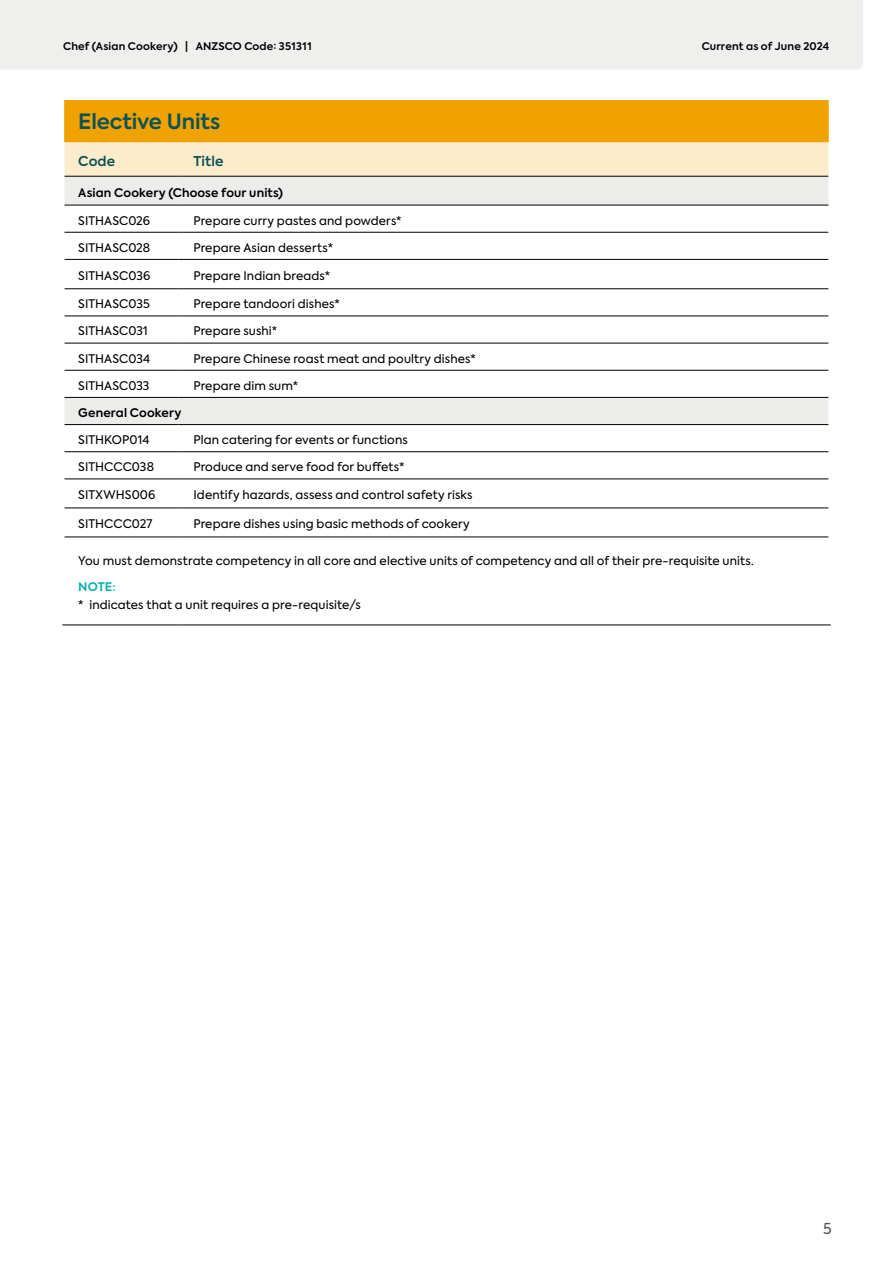
<style>
.page{position:relative;width:893px;height:1263px;background:#fff}
.page>*{position:absolute;margin:0;border:0;box-sizing:border-box;transform-origin:0 0}
.Body_Copy{font:600 21px "Axiforma";letter-spacing:-.005em;color:#0d5257}
.t1{font:15px "Axiforma";color:#54555a}
.Body_Copy-2{font:600 13.5px "Axiforma";letter-spacing:.005em;color:#0d5257}
.Body_Copy-3{font:11.85px "Axiforma";letter-spacing:.01em;color:#000}
.Body_Copy-4{font:600 11.85px "Axiforma";letter-spacing:.01em;color:#000}
.Body_Copy-5{font:600 11.85px "Axiforma";color:#06b0aa}
.Body_Copy-6{font:600 10.5px "Axiforma";letter-spacing:.015em;color:#000}
</style>
<div class="page">
<div style="left:63px;top:100px;width:766px;height:42px;background:#efa200"></div>
<div style="left:65px;top:142px;width:763px;height:34px;background:#fceccc"></div>
<div style="left:65px;top:177px;width:763px;height:28px;background:#ececeb"></div>
<svg style="left:65px;top:231px;width:763px;height:394px"></svg>
<hr style="left:63px;top:100px;width:1px;height:42px;background:#fff">
<hr style="left:177px;top:205px;width:3px;height:27px;background:#fff">
<hr style="left:177px;top:232px;width:3px;height:27px;background:#fff">
<hr style="left:177px;top:260px;width:3px;height:29px;background:#fff">
<hr style="left:177px;top:289px;width:3px;height:27px;background:#fff">
<hr style="left:177px;top:316px;width:3px;height:27px;background:#fff">
<hr style="left:177px;top:343px;width:3px;height:27px;background:#fff">
<hr style="left:177px;top:370px;width:3px;height:27px;background:#fff">
<hr style="left:177px;top:425px;width:3px;height:26px;background:#fff">
<hr style="left:177px;top:452px;width:3px;height:27px;background:#fff">
<hr style="left:177px;top:479px;width:3px;height:29px;background:#fff">
<hr style="left:177px;top:508px;width:3px;height:29px;background:#fff">
<hr style="left:65px;top:176px;width:114px;height:1px;background:#000">
<hr style="left:179px;top:176px;width:649px;height:1px;background:#000">
<hr style="left:65px;top:205px;width:114px;height:1px;background:#000">
<hr style="left:179px;top:205px;width:649px;height:1px;background:#000">
<hr style="left:65px;top:232px;width:114px;height:1px;background:#000">
<hr style="left:179px;top:232px;width:649px;height:1px;background:#000">
<hr style="left:65px;top:259px;width:114px;height:1px;background:#000">
<hr style="left:179px;top:259px;width:649px;height:1px;background:#000">
<hr style="left:65px;top:288px;width:114px;height:1px;background:#000">
<hr style="left:179px;top:288px;width:649px;height:1px;background:#000">
<hr style="left:65px;top:316px;width:114px;height:1px;background:#000">
<hr style="left:179px;top:316px;width:649px;height:1px;background:#000">
<hr style="left:65px;top:343px;width:114px;height:1px;background:#000">
<hr style="left:179px;top:343px;width:649px;height:1px;background:#000">
<hr style="left:65px;top:370px;width:114px;height:1px;background:#000">
<hr style="left:179px;top:370px;width:649px;height:1px;background:#000">
<hr style="left:65px;top:397px;width:114px;height:1px;background:#000">
<hr style="left:179px;top:397px;width:649px;height:1px;background:#000">
<hr style="left:65px;top:424px;width:114px;height:1px;background:#000">
<hr style="left:179px;top:424px;width:649px;height:1px;background:#000">
<hr style="left:65px;top:451px;width:114px;height:1px;background:#000">
<hr style="left:179px;top:451px;width:649px;height:1px;background:#000">
<hr style="left:65px;top:479px;width:114px;height:1px;background:#000">
<hr style="left:179px;top:479px;width:649px;height:1px;background:#000">
<hr style="left:65px;top:508px;width:114px;height:1px;background:#000">
<hr style="left:179px;top:508px;width:649px;height:1px;background:#000">
<hr style="left:65px;top:537px;width:114px;height:1px;background:#000">
<hr style="left:179px;top:537px;width:649px;height:1px;background:#000">
<hr style="left:62px;top:625px;width:117px;height:1px;background:#000">
<hr style="left:179px;top:625px;width:652px;height:1px;background:#000">
<div style="left:0;top:0;width:863px;height:69px;background:#efefee"></div>
<p class="Body_Copy-6" style="left:63px;top:39px;width:250px">Chef (Asian Cookery) | ANZSCO Code: 351311</p>
<p class="Body_Copy-6" style="left:702px;top:39px;width:129px">Current as of June 2024</p>
<p class="Body_Copy" style="left:78px;top:108px;width:144px">Elective Units</p>
<p class="Body_Copy-2" style="left:78px;top:152px;width:38px">Code</p>
<p class="Body_Copy-2" style="left:193px;top:152px;width:31px">Title</p>
<p class="Body_Copy-4" style="left:78px;top:184px;width:206px">Asian Cookery (Choose four units)</p>
<p class="Body_Copy-3" style="left:78px;top:213px;width:73px">SITHASC026</p>
<p class="Body_Copy-3" style="left:193px;top:213px;width:210px">Prepare curry pastes and powders*</p>
<p class="Body_Copy-3" style="left:78px;top:240px;width:74px">SITHASC028</p>
<p class="Body_Copy-3" style="left:193px;top:240px;width:141px">Prepare Asian desserts*</p>
<p class="Body_Copy-3" style="left:78px;top:268px;width:74px">SITHASC036</p>
<p class="Body_Copy-3" style="left:193px;top:268px;width:138px">Prepare Indian breads*</p>
<p class="Body_Copy-3" style="left:78px;top:296px;width:73px">SITHASC035</p>
<p class="Body_Copy-3" style="left:193px;top:296px;width:148px">Prepare tandoori dishes*</p>
<p class="Body_Copy-3" style="left:78px;top:323px;width:71px">SITHASC031</p>
<p class="Body_Copy-3" style="left:193px;top:323px;width:85px">Prepare sushi*</p>
<p class="Body_Copy-3" style="left:78px;top:351px;width:73px">SITHASC034</p>
<p class="Body_Copy-3" style="left:193px;top:351px;width:284px">Prepare Chinese roast meat and poultry dishes*</p>
<p class="Body_Copy-3" style="left:78px;top:378px;width:73px">SITHASC033</p>
<p class="Body_Copy-3" style="left:193px;top:378px;width:106px">Prepare dim sum*</p>
<p class="Body_Copy-4" style="left:78px;top:405px;width:105px">General Cookery</p>
<p class="Body_Copy-3" style="left:78px;top:432px;width:73px">SITHKOP014</p>
<p class="Body_Copy-3" style="left:193px;top:432px;width:216px">Plan catering for events or functions</p>
<p class="Body_Copy-3" style="left:78px;top:459px;width:77px">SITHCCC038</p>
<p class="Body_Copy-3" style="left:193px;top:459px;width:213px">Produce and serve food for buffets*</p>
<p class="Body_Copy-3" style="left:78px;top:487px;width:79px">SITXWHS006</p>
<p class="Body_Copy-3" style="left:193px;top:487px;width:281px">Identify hazards, assess and control safety risks</p>
<p class="Body_Copy-3" style="left:78px;top:516px;width:76px">SITHCCC027</p>
<p class="Body_Copy-3" style="left:193px;top:516px;width:278px">Prepare dishes using basic methods of cookery</p>
<p class="Body_Copy-3" style="left:78px;top:553px;width:677px">You must demonstrate competency in all core and elective units of competency and all of their pre-requisite units.</p>
<p class="Body_Copy-5" style="left:78px;top:579px;width:39px">NOTE:</p>
<p class="Body_Copy-3" style="left:78px;top:597px;width:284px">* indicates that a unit requires a pre-requisite/s</p>
<p class="t1" style="left:823px;top:1219px;width:10px">5</p>
</div>
